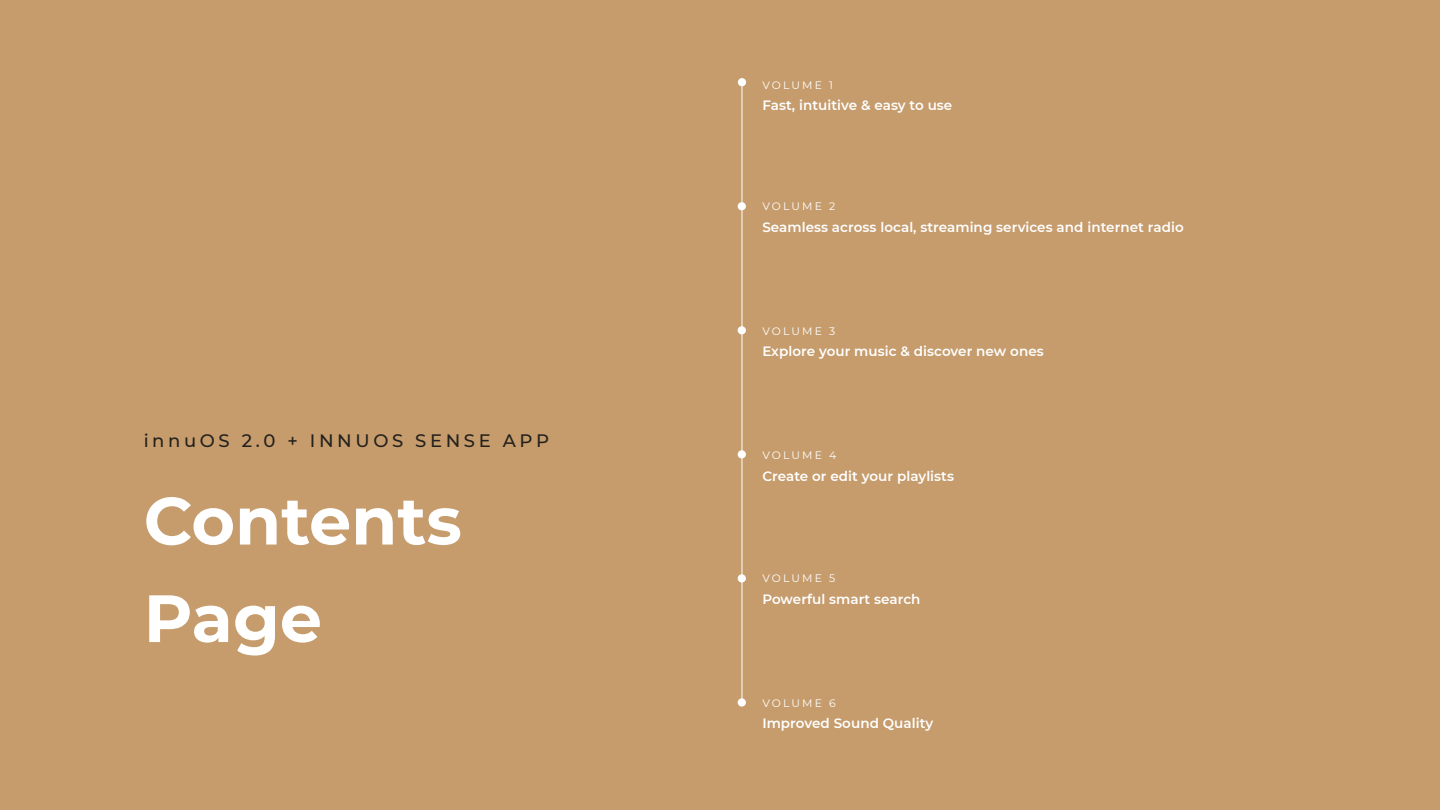
<style>
.page{position:relative;width:1440px;height:810px;background:#c69c6d}
.page>*{position:absolute;margin:0;border:0;box-sizing:border-box;transform-origin:0 0}
.t1{font:700 66.75px/97.5px "Montserrat";color:#fff}
.t2{font:500 18px "Montserrat";letter-spacing:.2em;color:#23211c}
.t3{font:600 13.5px "Montserrat";letter-spacing:.005em;color:#fff}
.t4{font:10.8px "Montserrat";letter-spacing:.2em;color:#fff}
</style>
<div class="page">
<hr style="left:742px;top:82px;width:1px;height:619px;background:#fff">
<div style="left:738px;top:78px;width:8px;height:8px;background:#fff;border-radius:50%"></div>
<div style="left:738px;top:698px;width:8px;height:9px;background:#fff;border-radius:50%"></div>
<div style="left:738px;top:574px;width:8px;height:9px;background:#fff;border-radius:50%"></div>
<div style="left:738px;top:450px;width:8px;height:8px;background:#fff;border-radius:50%"></div>
<div style="left:738px;top:326px;width:8px;height:8px;background:#fff;border-radius:50%"></div>
<div style="left:738px;top:202px;width:8px;height:8px;background:#fff;border-radius:50%"></div>
<h2 class="t2" style="left:144px;top:428px;width:407px">innuOS 2.0 + INNUOS SENSE APP</h2>
<h1 class="t1" style="left:144px;top:469px;width:320px">Contents<br>Page</h1>
<p class="t4" style="left:762px;top:77px;width:72px">VOLUME 1</p>
<p class="t3" style="left:762px;top:96px;width:192px">Fast, intuitive &amp; easy to use</p>
<p class="t4" style="left:762px;top:199px;width:74px">VOLUME 2</p>
<p class="t3" style="left:762px;top:217px;width:423px">Seamless across local, streaming services and internet radio</p>
<p class="t4" style="left:762px;top:323px;width:74px">VOLUME 3</p>
<p class="t3" style="left:762px;top:342px;width:283px">Explore your music &amp; discover new ones</p>
<p class="t4" style="left:762px;top:448px;width:75px">VOLUME 4</p>
<p class="t3" style="left:762px;top:466px;width:193px">Create or edit your playlists</p>
<p class="t4" style="left:762px;top:571px;width:74px">VOLUME 5</p>
<p class="t3" style="left:762px;top:589px;width:160px">Powerful smart search</p>
<p class="t4" style="left:762px;top:695px;width:75px">VOLUME 6</p>
<p class="t3" style="left:762px;top:714px;width:172px">Improved Sound Quality</p>
</div>
